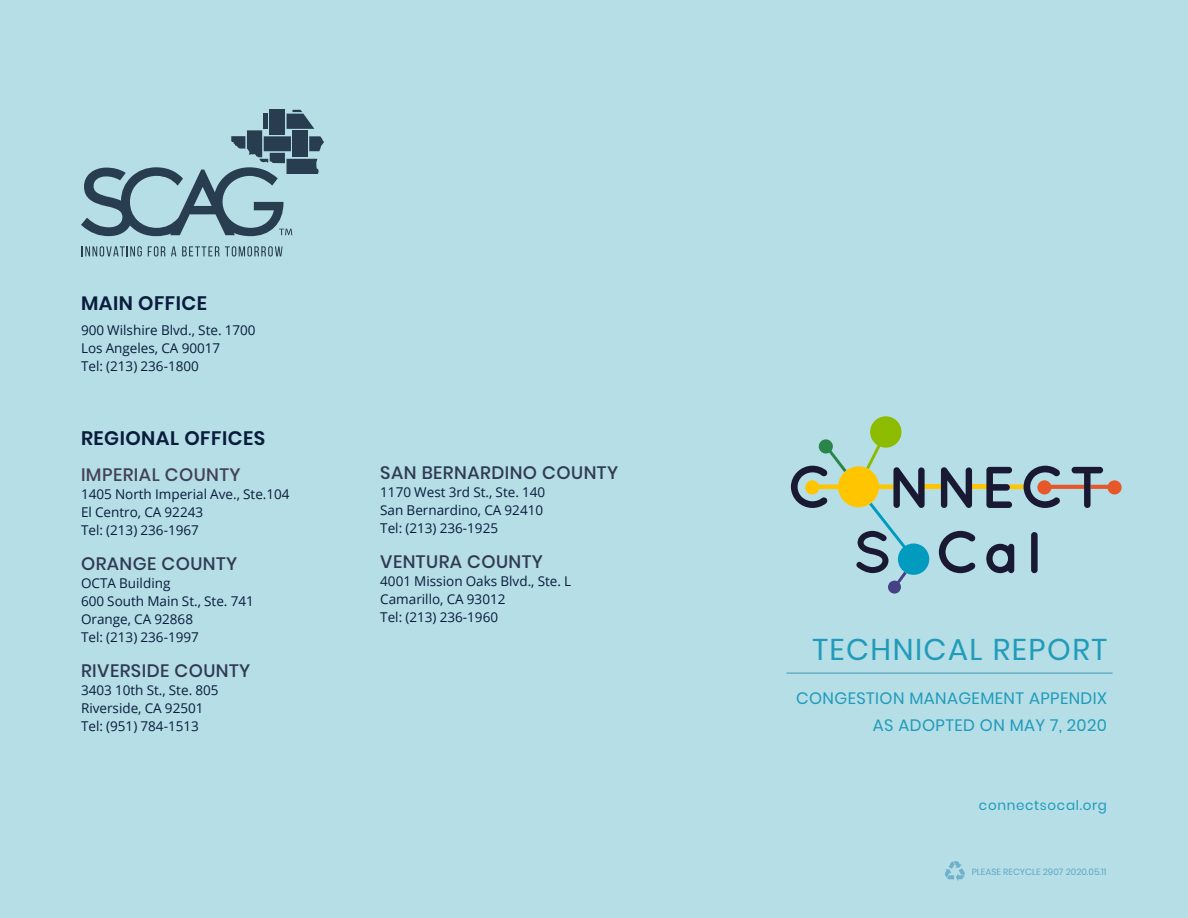
<style>
.page{position:relative;width:1188px;height:918px;background:#b5dee7}
.page>*{position:absolute;margin:0;border:0;box-sizing:border-box;transform-origin:0 0}
.t1{font:30px "Poppins";letter-spacing:.05em;color:#219bb9}
.t2{font:600 19.5px "Poppins";letter-spacing:.025em;color:#0a1c3b}
.t3{font:500 18px "Poppins";letter-spacing:.025em;color:#313a53}
.t4{font:500 18px "Poppins";letter-spacing:.025em;color:#434058}
.t5{font:16.5px "Poppins";letter-spacing:.025em;color:#219bb9}
.t6{font:13.5px/18px "Open Sans";color:#0a1c3b}
.t7{font:13.5px "Poppins";letter-spacing:.05em;color:#219bb9}
.t8{font:9px "Poppins";color:#5daac4}
</style>
<div class="page">
<svg style="left:945px;top:861px;width:20px;height:20px"></svg>
<hr style="left:786px;top:672px;width:327px;height:2px;background:#67aec7">
<svg style="left:939px;top:531px;width:37px;height:42px"></svg>
<svg style="left:986px;top:544px;width:28px;height:29px"></svg>
<div style="left:1031px;top:532px;width:7px;height:41px;background:#191933;border-radius:3px"></div>
<div style="left:925px;top:484px;width:16px;height:5px;background:#ffc500"></div>
<div style="left:972px;top:484px;width:14px;height:5px;background:#ffc500"></div>
<svg style="left:791px;top:416px;width:138px;height:178px"></svg>
<svg style="left:941px;top:467px;width:31px;height:41px"></svg>
<svg style="left:986px;top:466px;width:136px;height:42px"></svg>
<svg style="left:82px;top:246px;width:60px;height:11px"></svg>
<svg style="left:148px;top:246px;width:17px;height:11px"></svg>
<svg style="left:171px;top:246px;width:5px;height:10px"></svg>
<svg style="left:182px;top:246px;width:101px;height:11px"></svg>
<svg style="left:81px;top:110px;width:243px;height:126px"></svg>
<h2 class="t2" style="left:81px;top:292px;width:128px">MAIN OFFICE</h2>
<p class="t6" style="left:81px;top:321px;width:176px">900 Wilshire Blvd., Ste. 1700<br>Los Angeles, CA 90017<br>Tel: (213) 236-1800</p>
<h2 class="t2" style="left:81px;top:427px;width:186px">REGIONAL OFFICES</h2>
<h3 class="t4" style="left:81px;top:464px;width:161px">IMPERIAL COUNTY</h3>
<p class="t6" style="left:81px;top:485px;width:210px">1405 North Imperial Ave., Ste.104<br>El Centro, CA 92243<br>Tel: (213) 236-1967</p>
<h3 class="t3" style="left:81px;top:553px;width:158px">ORANGE COUNTY</h3>
<p class="t6" style="left:81px;top:574px;width:174px">OCTA Building<br>600 South Main St., Ste. 741<br>Orange, CA 92868<br>Tel: (213) 236-1997</p>
<h3 class="t3" style="left:81px;top:660px;width:171px">RIVERSIDE COUNTY</h3>
<p class="t6" style="left:81px;top:681px;width:139px">3403 10th St., Ste. 805<br>Riverside, CA 92501<br>Tel: (951) 784-1513</p>
<h3 class="t3" style="left:380px;top:463px;width:239px">SAN BERNARDINO COUNTY</h3>
<p class="t6" style="left:380px;top:483px;width:167px">1170 West 3rd St., Ste. 140<br>San Bernardino, CA 92410<br>Tel: (213) 236-1925</p>
<h3 class="t3" style="left:380px;top:552px;width:164px">VENTURA COUNTY</h3>
<p class="t6" style="left:380px;top:572px;width:193px">4001 Mission Oaks Blvd., Ste. L<br>Camarillo, CA 93012<br>Tel: (213) 236-1960</p>
<h1 class="t1" style="left:812px;top:632px;width:296px">TECHNICAL REPORT</h1>
<p class="t5" style="left:796px;top:689px;width:312px">CONGESTION MANAGEMENT APPENDIX</p>
<p class="t5" style="left:873px;top:716px;width:236px">AS ADOPTED ON MAY 7, 2020</p>
<p class="t7" style="left:979px;top:797px;width:130px">connectsocal.org</p>
<p class="t8" style="left:972px;top:867px;width:136px">PLEASE RECYCLE 2907 2020.05.11</p>
</div>
